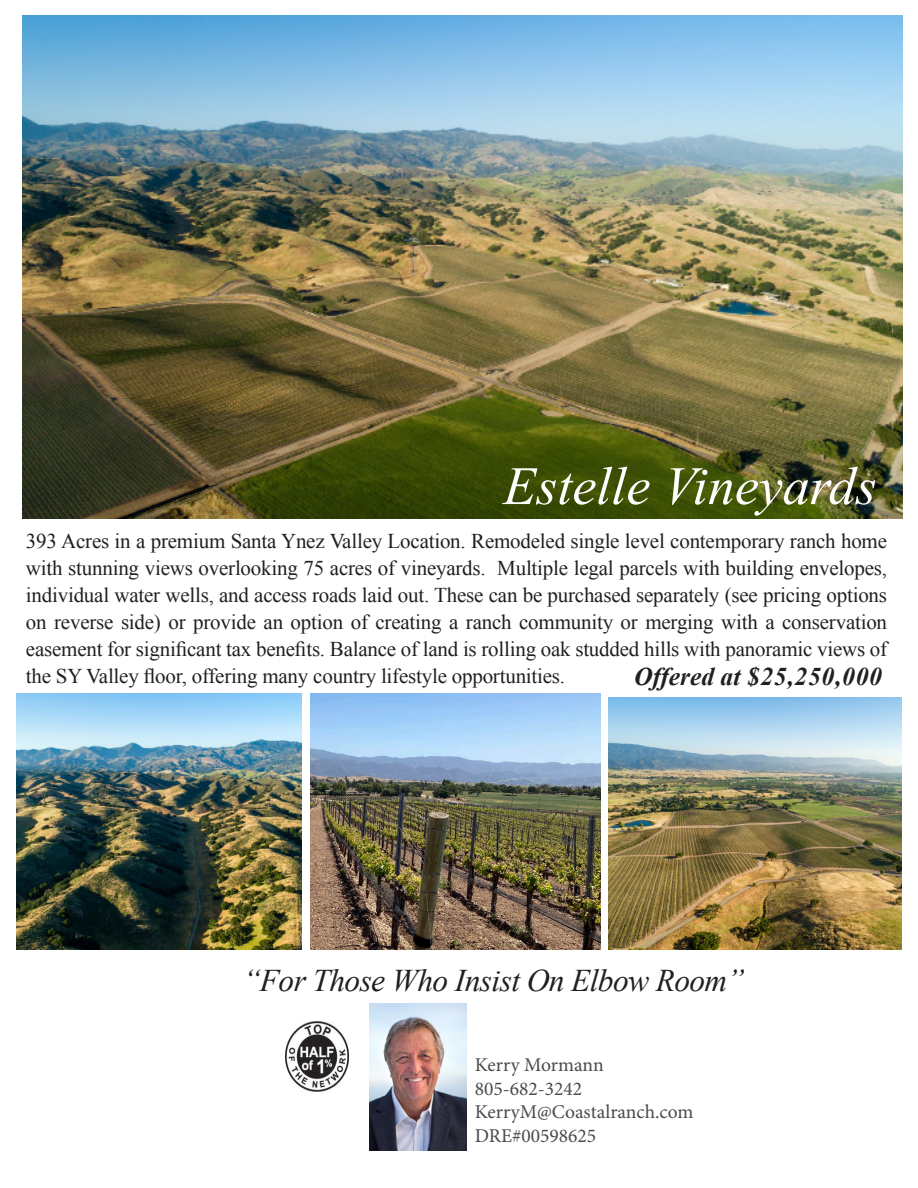
<style>
.page{position:relative;width:918px;height:1188px;background:#fff}
.page>*{position:absolute;margin:0;border:0;box-sizing:border-box;transform-origin:0 0}
.t1{font:italic 54px "Times New Roman";color:#fff}
.t2{font:italic 31.5px "Times New Roman";letter-spacing:-.02em;color:#231f20}
.Description_Text{font:italic 700 25.5px "Times New Roman";color:#231f20}
.t3{font:21px/27px "Times New Roman";letter-spacing:-.01em;color:#231f20;text-align:justify}
.t4{font:19.5px "Minion Pro";color:#4a4a4b}
</style>
<div class="page">
<img style="left:22px;top:15px;width:881px;height:503px">
<img style="left:16px;top:693px;width:286px;height:257px">
<img style="left:310px;top:693px;width:291px;height:257px">
<img style="left:609px;top:697px;width:293px;height:253px">
<img style="left:285px;top:1021px;width:63px;height:70px">
<img style="left:369px;top:1003px;width:97px;height:148px">
<p class="t1" style="left:503px;top:449px;width:375px">Estelle Vineyards</p>
<p class="t3" style="left:26px;top:527px;width:863px">393 Acres in a premium Santa Ynez Valley Location. Remodeled single level contemporary ranch home with stunning views overlooking 75 acres of vineyards. Multiple legal parcels with building envelopes, individual water wells, and access roads laid out. These can be purchased separately (see pricing options on reverse side) or provide an option of creating a ranch community or merging with a conservation easement for significant tax benefits. Balance of land is rolling oak studded hills with panoramic views of the SY Valley floor, offering many country lifestyle opportunities.</p>
<p class="Description_Text" style="left:634px;top:658px;width:249px">Offered at $25,250,000</p>
<p class="t2" style="left:243px;top:959px;width:503px">“For Those Who Insist On Elbow Room”</p>
<p class="t4" style="left:475px;top:1052px;width:131px">Kerry Mormann</p>
<p class="t4" style="left:475px;top:1076px;width:109px">805-682-3242</p>
<p class="t4" style="left:475px;top:1099px;width:220px">KerryM@Coastalranch.com</p>
<p class="t4" style="left:475px;top:1122px;width:123px">DRE#00598625</p>
</div>
